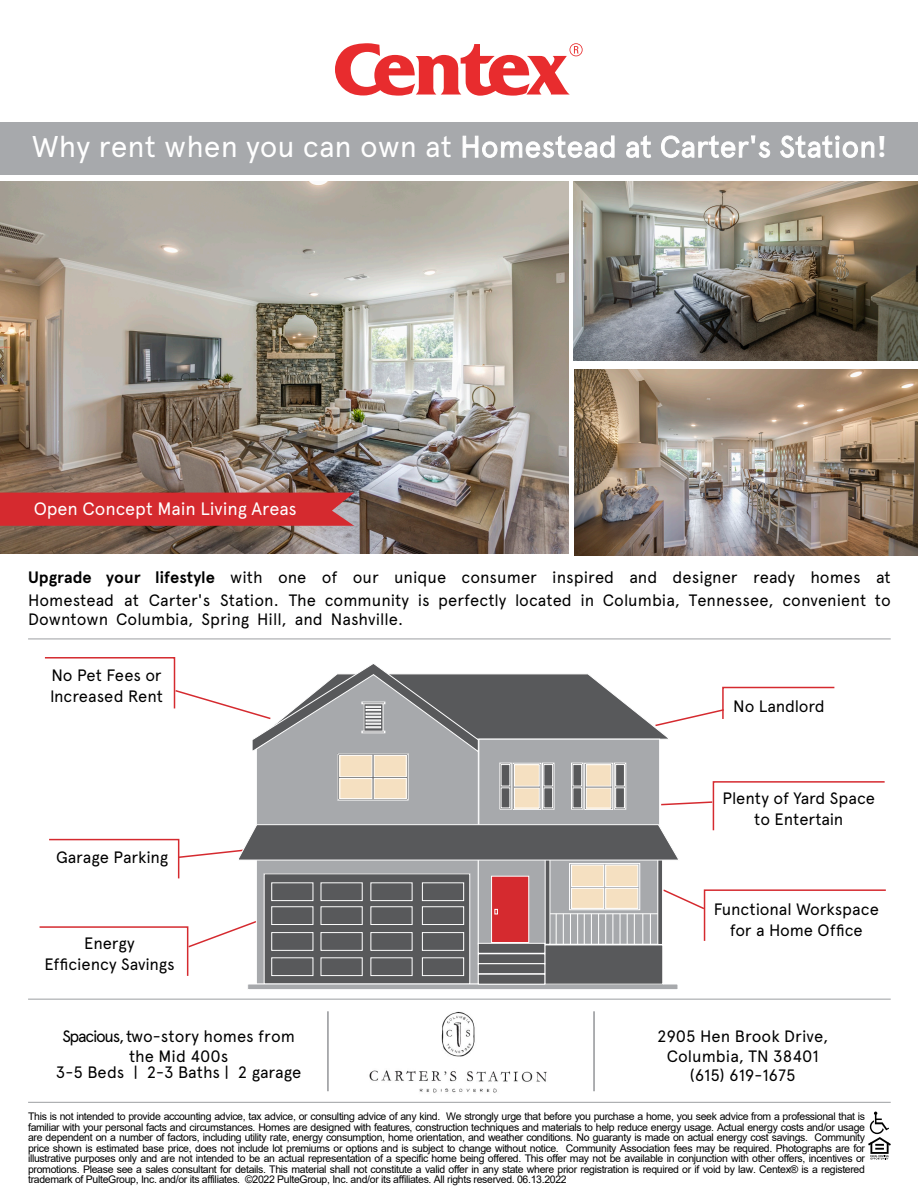
<style>
.page{position:relative;width:918px;height:1188px;background:#fff}
.page>*{position:absolute;margin:0;border:0;box-sizing:border-box;transform-origin:0 0}
.t1{font:30px "Apercu";color:#fff}
.t2{font:18px "Apercu";letter-spacing:-.005em;color:#fff}
.t3{font:16.5px/21px "Apercu";color:#000;text-align:center}
.t4{font:10.5px/10.5px "Arial";letter-spacing:-.03em;color:#000;text-align:justify}
.s1{font-weight:700}
</style>
<div class="page">
<svg style="left:335px;top:43px;width:248px;height:53px"></svg>
<div style="left:0;top:122px;width:918px;height:53px;background:#a7a9ac"></div>
<svg style="left:868px;top:1112px;width:23px;height:48px"></svg>
<hr style="left:327px;top:1011px;width:2px;height:80px;background:#939598">
<hr style="left:593px;top:1011px;width:2px;height:80px;background:#939598">
<img style="left:1px;top:182px;width:568px;height:372px">
<img style="left:574px;top:181px;width:344px;height:180px">
<img style="left:575px;top:369px;width:343px;height:186px">
<hr style="left:28px;top:1102px;width:863px;height:1px;background:#a7a9ac">
<hr style="left:28px;top:999px;width:863px;height:1px;background:#a7a9ac">
<hr style="left:28px;top:638px;width:863px;height:1px;background:#a7a9ac">
<div style="left:0;top:493px;width:354px;height:33px;background:#d52a2f"></div>
<svg style="left:39px;top:921px;width:217px;height:55px"></svg>
<svg style="left:663px;top:889px;width:223px;height:52px"></svg>
<svg style="left:256px;top:880px;width:222px;height:104px;background:#b1b3b5"></svg>
<div style="left:478px;top:850px;width:185px;height:94px;background:#a7a9ac"></div>
<div style="left:264px;top:874px;width:206px;height:110px;background:#58595b"></div>
<div style="left:264px;top:873px;width:206px;height:111px;border:1px solid #fff"></div>
<div style="left:248px;top:984px;width:430px;height:6px;background:#a7a9ac"></div>
<div style="left:247px;top:984px;width:431px;height:6px;border:1px solid #fff"></div>
<div style="left:545px;top:945px;width:118px;height:39px;background:#58595b"></div>
<div style="left:492px;top:876px;width:37px;height:67px;background:#d52a2f"></div>
<div style="left:491px;top:876px;width:38px;height:67px;border:1px solid #fff"></div>
<svg style="left:495px;top:909px;width:3px;height:5px"></svg>
<div style="left:478px;top:943px;width:67px;height:10px;background:#58595b"></div>
<div style="left:478px;top:943px;width:67px;height:11px;border:1px solid #fff"></div>
<div style="left:478px;top:954px;width:67px;height:10px;background:#58595b"></div>
<div style="left:478px;top:953px;width:67px;height:11px;border:1px solid #fff"></div>
<div style="left:478px;top:964px;width:67px;height:10px;background:#58595b"></div>
<div style="left:478px;top:963px;width:67px;height:11px;border:1px solid #fff"></div>
<div style="left:478px;top:974px;width:67px;height:10px;background:#58595b"></div>
<div style="left:478px;top:974px;width:67px;height:10px;border:1px solid #fff"></div>
<div style="left:570px;top:864px;width:70px;height:46px;background:#b9babd"></div>
<div style="left:569px;top:863px;width:71px;height:47px;border:1px solid #fff"></div>
<div style="left:572px;top:865px;width:32px;height:22px;background:#f5e0c1"></div>
<div style="left:571px;top:865px;width:33px;height:22px;border:1px solid #fff"></div>
<div style="left:572px;top:888px;width:32px;height:20px;background:#f5e0c1"></div>
<div style="left:571px;top:888px;width:33px;height:21px;border:1px solid #fff"></div>
<div style="left:606px;top:865px;width:32px;height:22px;background:#f5e0c1"></div>
<div style="left:605px;top:865px;width:33px;height:22px;border:1px solid #fff"></div>
<div style="left:606px;top:888px;width:32px;height:20px;background:#f5e0c1"></div>
<div style="left:605px;top:888px;width:33px;height:21px;border:1px solid #fff"></div>
<div style="left:548px;top:913px;width:115px;height:32px;border:1px solid #fff"></div>
<div style="left:545px;top:850px;width:5px;height:94px;background:#58595b"></div>
<div style="left:545px;top:850px;width:5px;height:95px;border:1px solid #fff"></div>
<div style="left:658px;top:850px;width:5px;height:94px;background:#58595b"></div>
<div style="left:657px;top:850px;width:6px;height:95px;border:1px solid #fff"></div>
<hr style="left:556px;top:914px;width:1px;height:31px;background:#fff">
<hr style="left:563px;top:914px;width:1px;height:31px;background:#fff">
<hr style="left:570px;top:914px;width:1px;height:31px;background:#fff">
<hr style="left:577px;top:914px;width:1px;height:31px;background:#fff">
<hr style="left:584px;top:914px;width:1px;height:31px;background:#fff">
<hr style="left:591px;top:914px;width:1px;height:31px;background:#fff">
<hr style="left:598px;top:914px;width:1px;height:31px;background:#fff">
<hr style="left:605px;top:914px;width:1px;height:31px;background:#fff">
<hr style="left:613px;top:914px;width:1px;height:31px;background:#fff">
<hr style="left:620px;top:914px;width:1px;height:31px;background:#fff">
<hr style="left:627px;top:914px;width:1px;height:31px;background:#fff">
<hr style="left:634px;top:914px;width:1px;height:31px;background:#fff">
<hr style="left:642px;top:914px;width:1px;height:31px;background:#fff">
<hr style="left:650px;top:914px;width:1px;height:31px;background:#fff">
<div style="left:321px;top:958px;width:42px;height:18px;border:1px solid #fff"></div>
<div style="left:371px;top:958px;width:41px;height:18px;border:1px solid #fff"></div>
<div style="left:422px;top:958px;width:42px;height:18px;border:1px solid #fff"></div>
<div style="left:321px;top:932px;width:42px;height:19px;border:1px solid #fff"></div>
<div style="left:371px;top:932px;width:41px;height:19px;border:1px solid #fff"></div>
<div style="left:422px;top:932px;width:42px;height:19px;border:1px solid #fff"></div>
<div style="left:321px;top:906px;width:42px;height:19px;border:1px solid #fff"></div>
<div style="left:371px;top:906px;width:41px;height:19px;border:1px solid #fff"></div>
<div style="left:422px;top:906px;width:42px;height:19px;border:1px solid #fff"></div>
<div style="left:321px;top:883px;width:42px;height:18px;border:1px solid #fff"></div>
<div style="left:271px;top:958px;width:42px;height:18px;border:1px solid #fff"></div>
<div style="left:271px;top:932px;width:42px;height:19px;border:1px solid #fff"></div>
<div style="left:271px;top:906px;width:42px;height:19px;border:1px solid #fff"></div>
<div style="left:271px;top:883px;width:42px;height:18px;border:1px solid #fff"></div>
<div style="left:371px;top:883px;width:41px;height:18px;border:1px solid #fff"></div>
<div style="left:422px;top:883px;width:42px;height:18px;border:1px solid #fff"></div>
<svg style="left:44px;top:657px;width:841px;height:223px"></svg>
<img style="left:369px;top:1011px;width:178px;height:82px">
<h1 class="t1" style="left:32px;top:129px;width:857px">Why rent when you can own at Homestead at Carter's Station<span class="s1">!</span></h1>
<h2 class="t2" style="left:34px;top:498px;width:265px">Open Concept Main Living Areas</h2>
<h3 class="t3" style="left:28px;top:566px;width:864px;line-height:22.6px;text-align:left"><span class="s1">Upgrade your lifestyle</span> with one of our unique consumer inspired and designer ready homes at<br>Homestead at Carter's Station. The community is perfectly located in Columbia, Tennessee, convenient to</h3>
<h3 class="t3" style="left:28px;top:609px;width:376px">Downtown Columbia, Spring Hill, and Nashville.</h3>
<h3 class="t3" style="left:50px;top:665px;width:114px;text-align:left">No Pet Fees or<br>Increased Rent</h3>
<h3 class="t3" style="left:56px;top:847px;width:114px">Garage Parking</h3>
<h3 class="t3" style="left:44px;top:933px;width:132px">Energy<br>Efficiency Savings</h3>
<h3 class="t3" style="left:62px;top:1027px;width:234px;line-height:19.5px">Spacious, two-story homes from the Mid 400s</h3>
<h3 class="t3" style="left:56px;top:1062px;width:247px">3-5 Beds | 2-3 Baths | 2 garage</h3>
<h3 class="t3" style="left:733px;top:696px;width:93px">No Landlord</h3>
<h3 class="t3" style="left:722px;top:788px;width:154px">Plenty of Yard Space to Entertain</h3>
<h3 class="t3" style="left:714px;top:898px;width:167px">Functional Workspace for a Home Office</h3>
<h3 class="t3" style="left:657px;top:1027px;width:173px;line-height:19.5px">2905 Hen Brook Drive,<br>Columbia, TN 38401 (615) 619-1675</h3>
<p class="t4" style="left:28px;top:1111px;width:839px">This is not intended to provide accounting advice, tax advice, or consulting advice of any kind. We strongly urge that before you purchase a home, you seek advice from a professional that is familiar with your personal facts and circumstances. Homes are designed with features, construction techniques and materials to help reduce energy usage. Actual energy costs and/or usage are dependent on a number of factors, including utility rate, energy consumption, home orientation, and weather conditions. No guaranty is made on actual energy cost savings. Community price shown is estimated base price, does not include lot premiums or options and is subject to change without notice. Community Association fees may be required. Photographs are for illustrative purposes only and are not intended to be an actual representation of a specific home being offered. This offer may not be available in conjunction with other offers, incentives or promotions. Please see a sales consultant for details. This material shall not constitute a valid offer in any state where prior registration is required or if void by law. Centex® is a registered trademark of PulteGroup, Inc. and/or its affiliates. ©2022 PulteGroup, Inc. and/or its affiliates. All rights reserved. 06.13.2022</p>
</div>
